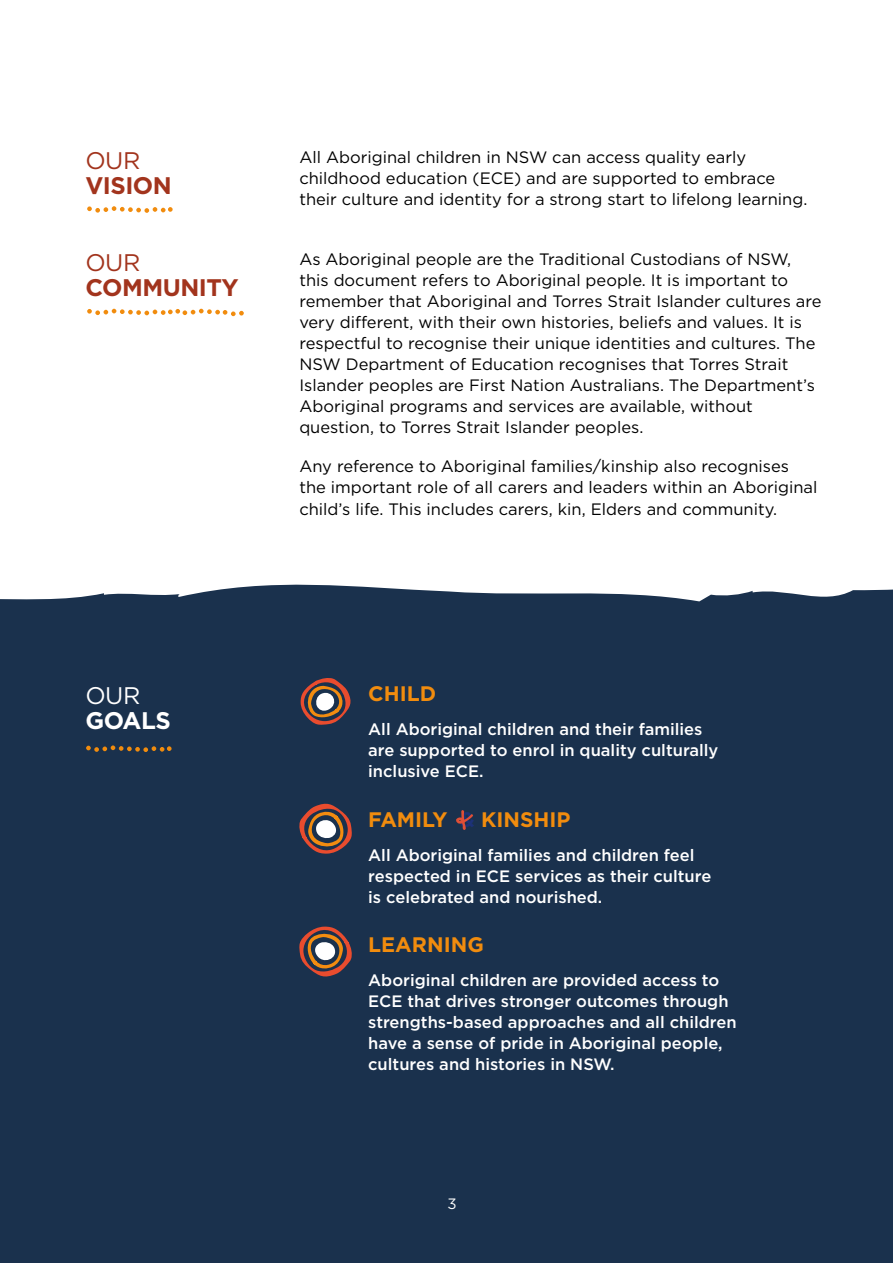
<style>
.page{position:relative;width:893px;height:1263px;background:#fff}
.page>*{position:absolute;margin:0;border:0;box-sizing:border-box;transform-origin:0 0}
.All_caps_Subs_H2{font:700 24px/25.5px "Gotham";letter-spacing:-.02em;color:#a2341d}
.All_caps_Subs_H2-2{font:700 24px/25.5px "Gotham";letter-spacing:-.02em;color:#fff}
.t1{font:700 21px "Gotham";color:#f18c0e}
.Gotham_Body_black{font:16.5px/21px "Gotham";color:#000}
.Gotham_Body_white{font:500 16.5px/21px "Gotham";color:#fff}
.t2{font:15px "Gotham";color:#fff}
.s1{font-weight:400}
.s2{color:#1d3278}
</style>
<div class="page">
<svg style="left:0;top:584px;width:893px;height:39px;fill:#1a314d"></svg>
<div style="left:0;top:623px;width:893px;height:640px;background:#1a314d"></div>
<svg style="left:87px;top:309px;width:157px;height:7px"></svg>
<svg style="left:87px;top:206px;width:86px;height:7px"></svg>
<svg style="left:86px;top:745px;width:86px;height:7px"></svg>
<svg style="left:301px;top:678px;width:50px;height:47px"></svg>
<svg style="left:299px;top:803px;width:53px;height:51px"></svg>
<svg style="left:299px;top:926px;width:53px;height:51px"></svg>
<svg style="left:456px;top:810px;width:17px;height:20px"></svg>
<h2 class="All_caps_Subs_H2" style="left:85px;top:147px;width:88px"><span class="s1">OUR<br></span>VISION</h2>
<p class="Gotham_Body_black" style="left:299px;top:146px;width:509px">All Aboriginal children in NSW can access quality early childhood education (ECE) and are supported to embrace their culture and identity for a strong start to lifelong learning.</p>
<h2 class="All_caps_Subs_H2" style="left:85px;top:249px;width:155px"><span class="s1">OUR<br></span>COMMUNITY</h2>
<p class="Gotham_Body_black" style="left:299px;top:248px;width:524px">As Aboriginal people are the Traditional Custodians of NSW, this document refers to Aboriginal people. It is important to remember that Aboriginal and Torres Strait Islander cultures are very different, with their own histories, beliefs and values. It is respectful to recognise their unique identities and cultures. The NSW Department of Education recognises that Torres Strait Islander peoples are First Nation Australians. The Department’s Aboriginal programs and services are available, without question, to Torres Strait Islander peoples.</p>
<p class="Gotham_Body_black" style="left:299px;top:454px;width:519px;line-height:21.8px">Any reference to Aboriginal families/kinship also recognises the important role of all carers and leaders within an Aboriginal child’s life. This includes carers, kin, Elders and community.</p>
<h2 class="All_caps_Subs_H2-2" style="left:85px;top:682px;width:87px"><span class="s1">OUR<br></span>GOALS</h2>
<h3 class="t1" style="left:368px;top:680px;width:69px">CHILD</h3>
<p class="Gotham_Body_white" style="left:368px;top:719px;width:352px">All Aboriginal children and their families are supported to enrol in quality culturally inclusive ECE.</p>
<h3 class="t1" style="left:368px;top:805px;width:204px">FAMILY <span class="s2">&amp;</span> KINSHIP</h3>
<p class="Gotham_Body_white" style="left:368px;top:844px;width:345px">All Aboriginal families and children feel respected in ECE services as their culture is celebrated and nourished.</p>
<h3 class="t1" style="left:368px;top:931px;width:117px">LEARNING</h3>
<p class="Gotham_Body_white" style="left:368px;top:969px;width:370px">Aboriginal children are provided access to ECE that drives stronger outcomes through strengths-based approaches and all children have a sense of pride in Aboriginal people, cultures and histories in NSW.</p>
<p class="t2" style="left:447px;top:1194px;width:11px">3</p>
</div>
